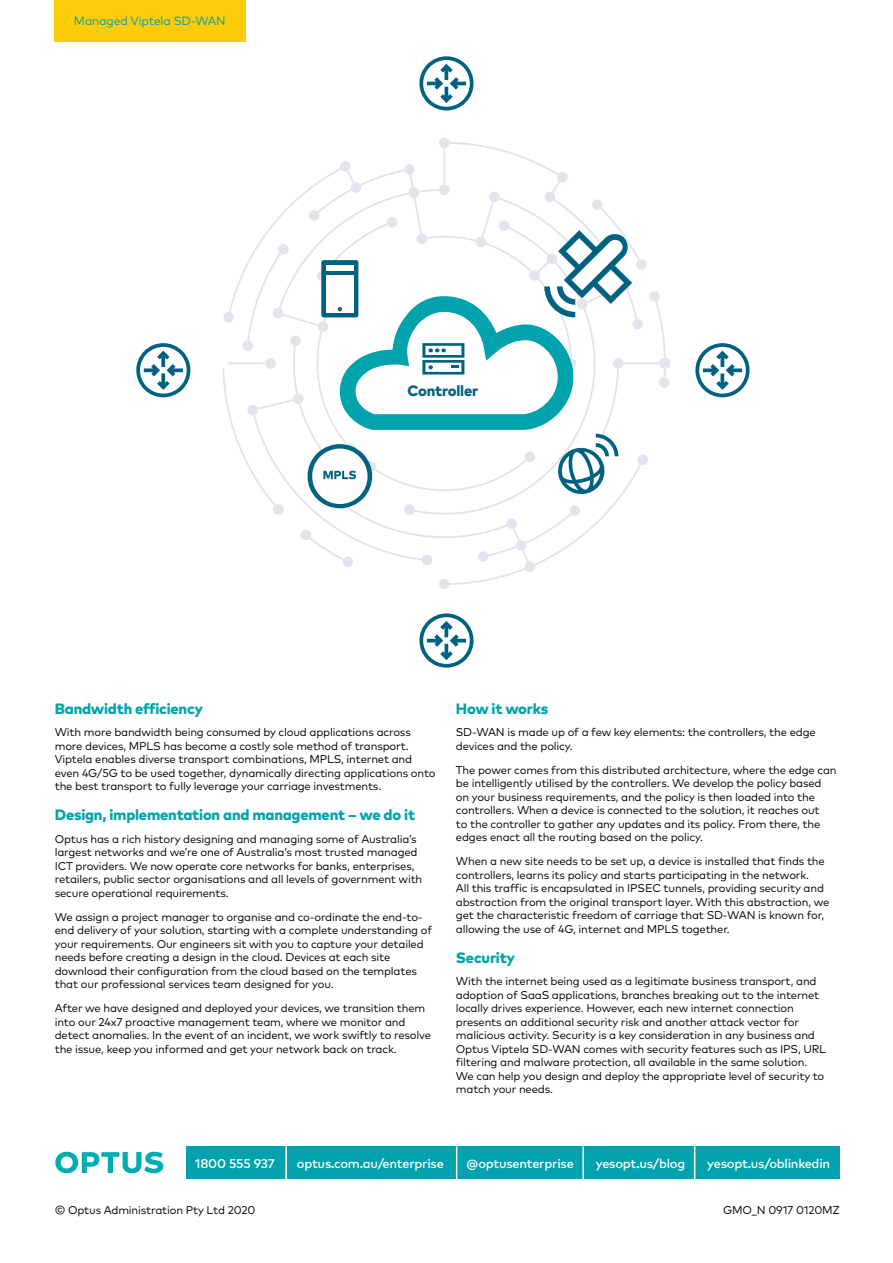
<style>
.page{position:relative;width:893px;height:1263px;background:#fff}
.page>*{position:absolute;margin:0;border:0;box-sizing:border-box;transform-origin:0 0}
.t1{font:800 15px "Mark OT";letter-spacing:-.015em;color:#00a3ad}
.t2{font:800 15px "Mark OT";letter-spacing:-.015em;color:#006280}
.t3{font:500 12.75px "Mark OT";letter-spacing:-.02em;color:#fff}
.t4{font:12px "Mark OT";letter-spacing:-.015em;color:#00a3ad}
.t5{font:11.25px/13.5px "Mark OT";letter-spacing:-.015em;color:#000}
</style>
<div class="page">
<div style="left:54px;top:0;width:192px;height:41px;background:#fdcc08"></div>
<div style="left:186px;top:1146px;width:653px;height:32px;background:#00a3ad"></div>
<hr style="left:285px;top:1146px;width:2px;height:33px;background:#fff">
<hr style="left:456px;top:1146px;width:1px;height:33px;background:#fff">
<hr style="left:582px;top:1146px;width:2px;height:33px;background:#fff">
<hr style="left:694px;top:1146px;width:1px;height:33px;background:#fff">
<svg style="left:222px;top:137px;width:448px;height:452px"></svg>
<svg style="left:419px;top:613px;width:55px;height:55px"></svg>
<svg style="left:419px;top:56px;width:55px;height:54px"></svg>
<svg style="left:695px;top:343px;width:55px;height:54px"></svg>
<svg style="left:136px;top:343px;width:55px;height:54px"></svg>
<svg style="left:55px;top:1152px;width:108px;height:21px"></svg>
<p class="t4" style="left:74px;top:14px;width:153px">Managed Viptela SD-WAN</p>
<h1 class="t2" style="left:407px;top:381px;width:72px">Controller</h1>
<h1 class="t1" style="left:55px;top:699px;width:150px">Bandwidth efficiency</h1>
<p class="t5" style="left:55px;top:725px;width:382px">With more bandwidth being consumed by cloud applications across more devices, MPLS has become a costly sole method of transport.<br>Viptela enables diverse transport combinations, MPLS, internet and even 4G/5G to be used together, dynamically directing applications onto the best transport to fully leverage your carriage investments.</p>
<h1 class="t1" style="left:55px;top:805px;width:362px">Design, implementation and management – we do it</h1>
<p class="t5" style="left:55px;top:832px;width:369px">Optus has a rich history designing and managing some of Australia’s largest networks and we’re one of Australia’s most trusted managed ICT providers. We now operate core networks for banks, enterprises, retailers, public sector organisations and all levels of government with secure operational requirements.</p>
<p class="t5" style="left:55px;top:910px;width:379px">We assign a project manager to organise and co-ordinate the end-to&shy;end delivery of your solution, starting with a complete understanding of your requirements. Our engineers sit with you to capture your detailed needs before creating a design in the cloud. Devices at each site download their configuration from the cloud based on the templates that our professional services team designed for you.</p>
<p class="t5" style="left:55px;top:1001px;width:378px">After we have designed and deployed your devices, we transition them into our 24x7 proactive management team, where we monitor and detect anomalies. In the event of an incident, we work swiftly to resolve the issue, keep you informed and get your network back on track.</p>
<h1 class="t1" style="left:456px;top:699px;width:94px">How it works</h1>
<p class="t5" style="left:456px;top:725px;width:361px">SD-WAN is made up of a few key elements: the controllers, the edge devices and the policy.</p>
<p class="t5" style="left:456px;top:763px;width:382px">The power comes from this distributed architecture, where the edge can be intelligently utilised by the controllers. We develop the policy based on your business requirements, and the policy is then loaded into the controllers. When a device is connected to the solution, it reaches out<br>to the controller to gather any updates and its policy. From there, the edges enact all the routing based on the policy.</p>
<p class="t5" style="left:456px;top:854px;width:375px">When a new site needs to be set up, a device is installed that finds the controllers, learns its policy and starts participating in the network.<br>All this traffic is encapsulated in IPSEC tunnels, providing security and abstraction from the original transport layer. With this abstraction, we get the characteristic freedom of carriage that SD-WAN is known for, allowing the use of 4G, internet and MPLS together.</p>
<h1 class="t1" style="left:456px;top:948px;width:61px">Security</h1>
<p class="t5" style="left:456px;top:974px;width:372px">With the internet being used as a legitimate business transport, and adoption of SaaS applications, branches breaking out to the internet locally drives experience. However, each new internet connection presents an additional security risk and another attack vector for malicious activity. Security is a key consideration in any business and Optus Viptela SD-WAN comes with security features such as IPS, URL filtering and malware protection, all available in the same solution.<br>We can help you design and deploy the appropriate level of security to match your needs.</p>
<p class="t3" style="left:195px;top:1155px;width:81px">1800 555 937</p>
<p class="t3" style="left:297px;top:1155px;width:148px">optus.com.au/enterprise</p>
<p class="t3" style="left:466px;top:1155px;width:109px">@optusenterprise</p>
<p class="t3" style="left:596px;top:1155px;width:91px">yesopt.us/blog</p>
<p class="t3" style="left:707px;top:1155px;width:124px">yesopt.us/oblinkedin</p>
<p class="t5" style="left:55px;top:1203px;width:202px">© Optus Administration Pty Ltd 2020</p>
<p class="t5" style="left:723px;top:1203px;width:118px">GMO_N 0917 0120MZ</p>
</div>
